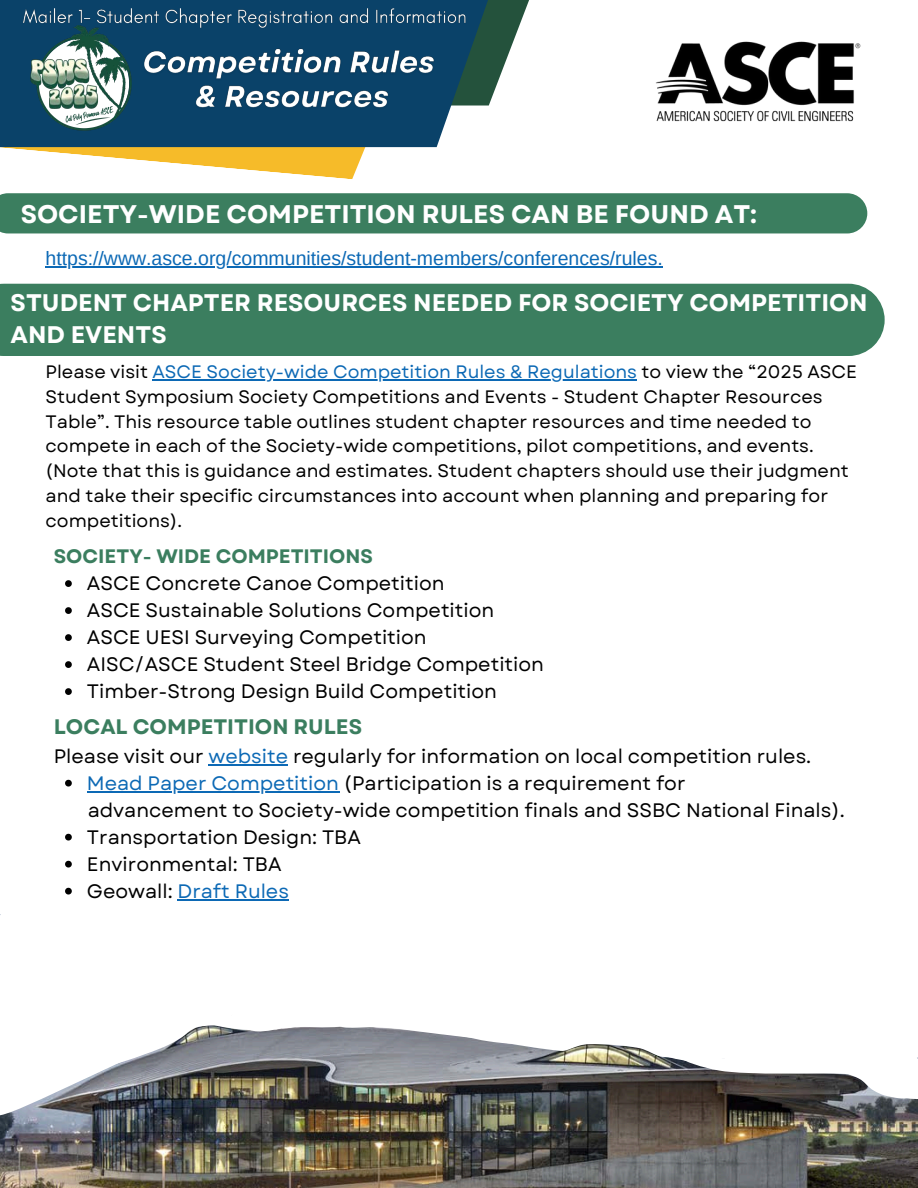
<style>
.page{position:relative;width:918px;height:1188px;background:#fff}
.page>*{position:absolute;margin:0;border:0;box-sizing:border-box;transform-origin:0 0}
.t1{font:700 25.5px "Garet";color:#fff}
.t2{font:700 24px/32.7px "Garet";color:#fff}
.t3{font:700 21px "Garet";color:#3b7e5f}
.t4{font:19.5px "Garet";color:#000}
.t5{font:19.5px "Arimo";color:#0c69b5}
.t6{font:700 19.5px "Garet";color:#3b7e5f}
.t7{font:19.5px "Garet";color:#0c69b5}
.t8{font:18px/24.8px "Garet";color:#000}
.t9{font:18px "Garet";color:#0c69b5}
.s1{color:#000}
.s2{color:#0c69b5}
</style>
<div class="page">
<img style="left:0;top:1099px;width:918px;height:89px">
<svg style="left:0;top:1099px;width:146px;height:17px;background:#76787f"></svg>
<img style="left:42px;top:1025px;width:876px;height:74px">
<div style="left:0;top:193px;width:867px;height:40px;background:#3b7e5f"></div>
<svg style="left:0;top:147px;width:422px;height:32px"></svg>
<svg style="left:488px;top:0;width:41px;height:106px"></svg>
<svg style="left:0;top:0;width:488px;height:147px;background:#1c5070"></svg>
<img style="left:140px;top:41px;width:304px;height:78px">
<hr style="left:46px;top:266px;width:617px;height:2px;background:#0c69b5">
<hr style="left:153px;top:379px;width:484px;height:1px;background:#0c69b5">
<svg style="left:65px;top:580px;width:7px;height:7px"></svg>
<svg style="left:65px;top:607px;width:7px;height:7px"></svg>
<svg style="left:65px;top:634px;width:7px;height:7px"></svg>
<svg style="left:65px;top:661px;width:7px;height:7px"></svg>
<svg style="left:65px;top:688px;width:7px;height:7px"></svg>
<hr style="left:208px;top:764px;width:80px;height:1px;background:#0c69b5">
<svg style="left:65px;top:780px;width:7px;height:7px"></svg>
<hr style="left:87px;top:791px;width:252px;height:1px;background:#0c69b5">
<svg style="left:65px;top:834px;width:7px;height:7px"></svg>
<svg style="left:65px;top:861px;width:7px;height:7px"></svg>
<svg style="left:65px;top:888px;width:7px;height:7px"></svg>
<hr style="left:178px;top:899px;width:111px;height:1px;background:#0c69b5">
<img style="left:19px;top:5px;width:450px;height:27px">
<img style="left:26px;top:25px;width:111px;height:111px;border-radius:50%">
<div style="left:0;top:284px;width:885px;height:72px;background:#3b7e5f"></div>
<img style="left:656px;top:41px;width:205px;height:81px">
<p class="t1" style="left:21px;top:195px;width:738px">SOCIETY-WIDE COMPETITION RULES CAN BE FOUND AT:</p>
<h3 class="t5" style="left:46px;top:248px;width:619px">https://www.asce.org/communities/student-members/conferences/rules.</h3>
<p class="t2" style="left:11px;top:286px;width:859px">STUDENT CHAPTER RESOURCES NEEDED FOR SOCIETY COMPETITION<br>AND EVENTS</p>
<p class="t9" style="left:46px;top:359px;width:813px"><span class="s1">Please visit</span> ASCE Society-wide Competition Rules &amp; Regulations <span class="s1">to view the “2025 ASCE</span></p>
<h3 class="t8" style="left:46px;top:384px;width:779px">Student Symposium Society Competitions and Events - Student Chapter Resources</h3>
<p class="t8" style="left:46px;top:409px;width:805px">Table”. This resource table outlines student chapter resources and time needed to compete in each of the Society-wide competitions, pilot competitions, and events. (Note that this is guidance and estimates. Student chapters should use their judgment and take their specific circumstances into account when planning and preparing for competitions).</p>
<p class="t6" style="left:54px;top:542px;width:321px">SOCIETY- WIDE COMPETITIONS</p>
<h4 class="t4" style="left:87px;top:569px;width:359px">ASCE Concrete Canoe Competition</h4>
<p class="t4" style="left:87px;top:596px;width:409px">ASCE Sustainable Solutions Competition</p>
<p class="t4" style="left:87px;top:623px;width:341px">ASCE UESI Surveying Competition</p>
<p class="t4" style="left:87px;top:650px;width:459px">AISC/ASCE Student Steel Bridge Competition</p>
<p class="t4" style="left:87px;top:677px;width:412px">Timber-Strong Design Build Competition</p>
<p class="t3" style="left:54px;top:711px;width:310px">LOCAL COMPETITION RULES</p>
<p class="t4" style="left:54px;top:742px;width:759px">Please visit our <span class="s2">website</span> regularly for information on local competition rules.</p>
<p class="t4" style="left:87px;top:769px;width:600px"><span class="s2">Mead Paper Competition</span> (Participation is a requirement for</p>
<p class="t4" style="left:88px;top:796px;width:759px">advancement to Society-wide competition finals and SSBC National Finals).</p>
<p class="t4" style="left:87px;top:823px;width:275px">Transportation Design: TBA</p>
<p class="t4" style="left:87px;top:850px;width:196px">Environmental: TBA</p>
<p class="t7" style="left:87px;top:877px;width:204px"><span class="s1">Geowall:</span> Draft Rules</p>
</div>
